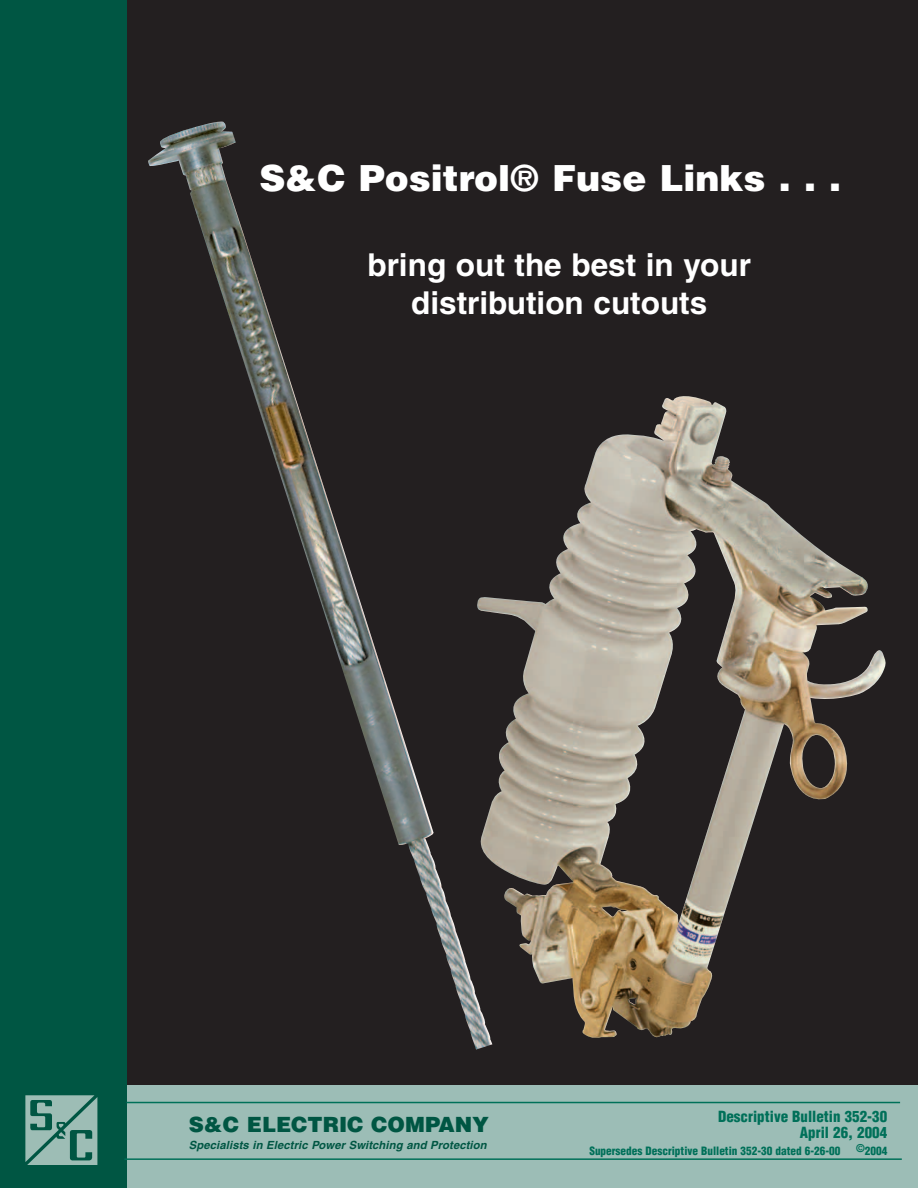
<style>
.page{position:relative;width:918px;height:1188px;background:#fff}
.page>*{position:absolute;margin:0;border:0;box-sizing:border-box;transform-origin:0 0}
.t1{font:900 36px "Helvetica";color:#fff}
.t2{font:700 31.5px/38px "Helvetica";color:#fff;text-align:center}
.t3{font:900 21px "Helvetica";color:#005643}
.t4{font:900 condensed 15px/16.5px "Helvetica";color:#007059;text-align:right}
.t5{font:900 condensed 11.25px "Helvetica";color:#007059}
.t6{font:italic 700 11.25px "Helvetica";letter-spacing:.01em;color:#005643}
</style>
<div class="page">
<div style="left:18px;top:0;width:900px;height:1098px;background:#231f20"></div>
<div style="left:126px;top:1085px;width:792px;height:103px;background:#9cbdb6"></div>
<div style="left:0;top:0;width:126px;height:1188px;background:#005643"></div>
<svg style="left:25px;top:1095px;width:72px;height:70px"></svg>
<hr style="left:126px;top:1102px;width:774px;height:1px;background:#007059">
<hr style="left:124px;top:1158px;width:777px;height:2px;background:#007059">
<img style="left:525px;top:396px;width:359px;height:642px">
<img style="left:148px;top:121px;width:377px;height:929px">
<h1 class="t1" style="left:260px;top:165px;width:583px">S&amp;C Positrol® Fuse Links . . .</h1>
<h2 class="t2" style="left:367px;top:249px;width:385px">bring out the best in your distribution cutouts</h2>
<h3 class="t3" style="left:189px;top:1117px;width:301px">S&amp;C ELECTRIC COMPANY</h3>
<p class="t6" style="left:189px;top:1141px;width:299px">Specialists in Electric Power Switching and Protection</p>
<h3 class="t4" style="left:718px;top:1110px;width:171px">Descriptive Bulletin 352-30<br>April 26, 2004</h3>
<p class="t5" style="left:589px;top:1147px;width:252px">Supersedes Descriptive Bulletin 352-30 dated 6-26-00</p>
<p class="t5" style="left:856px;top:1147px;width:33px"><sup>©</sup>2004</p>
</div>
